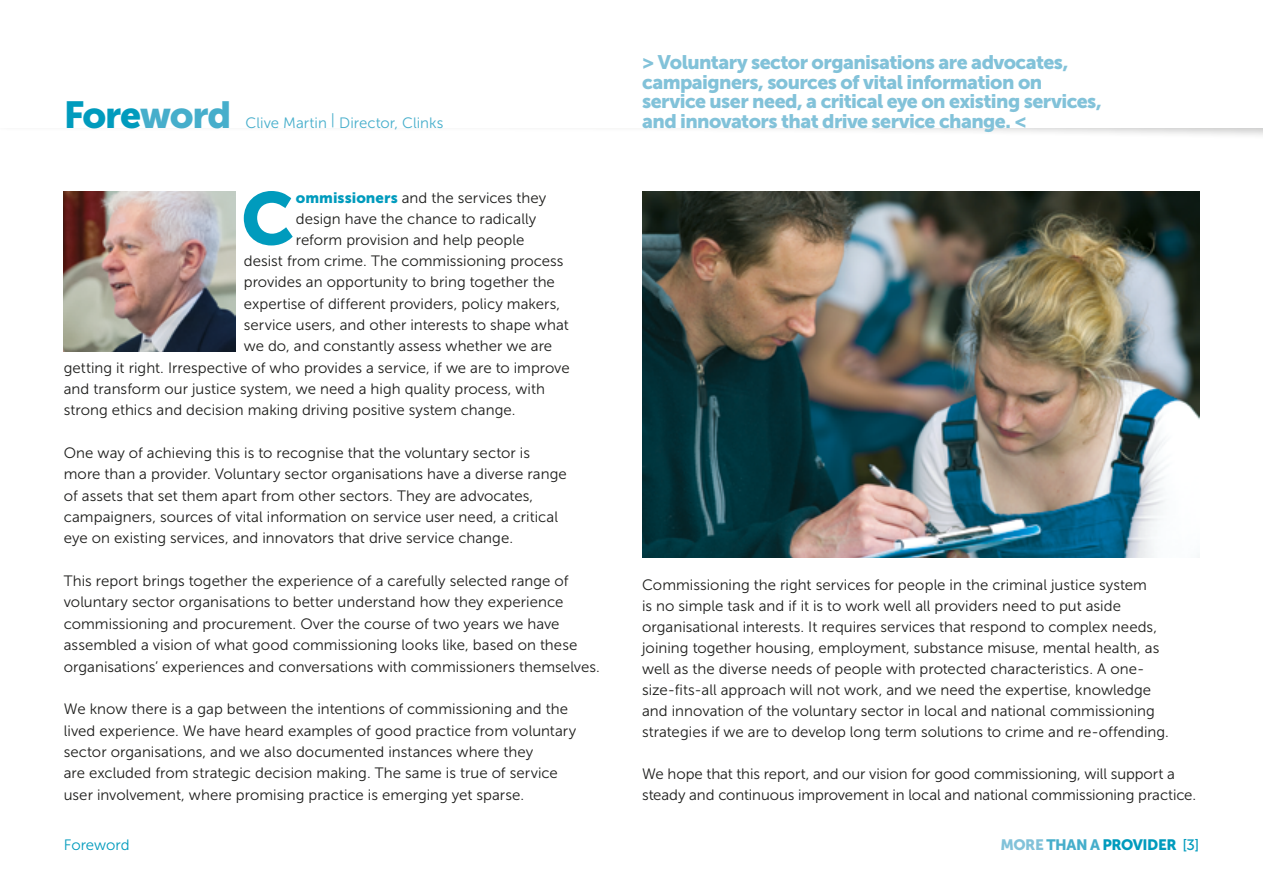
<style>
.page{position:relative;width:1263px;height:893px;background:#fff}
.page>*{position:absolute;margin:0;border:0;box-sizing:border-box;transform-origin:0 0}
.t1{font:73.8px "Museo Sans 900";color:#009bbd}
.t2{font:37.5px "Museo Sans 900";letter-spacing:-.03em;color:#009bbd}
.t3{font:19.5px/19.5px "Museo Sans 900";letter-spacing:-.03em;color:#82c2d9}
.t4{font:15px/21.3px "Museo Sans 300";color:#1d1d1b}
.t5{font:15px "Museo Sans 300";color:#46aecb}
.t6{font:15px "Museo Sans 900";letter-spacing:-.03em;color:#009bbd}
.t7{font:15px "Museo Sans 300";letter-spacing:-.005em;color:#009bbd}
.s1{color:#46aecb}
.s2{font-family:"Museo Sans 900";color:#009bbd}
.s3{color:#82c2d9}
.s4{font-family:"Museo Sans 500"}
</style>
<div class="page">
<div style="left:0;top:0;width:1263px;height:140px;background:#1d1d1b;opacity:.25"></div>
<div style="left:0;top:0;width:1263px;height:128px;background:#fff"></div>
<img style="left:64px;top:191px;width:171px;height:160px">
<img style="left:642px;top:191px;width:557px;height:366px">
<h2 class="t2" style="left:64px;top:93px;width:169px">Fore<span class="s1">word</span></h2>
<p class="t5" style="left:246px;top:114px;width:199px">Clive Martin | Director, Clinks</p>
<h1 class="t1" style="left:241px;top:177px;width:55px">C</h1>
<p class="t4" style="left:296px;top:187px;width:252px"><span class="s2">ommissioners</span> and the services they</p>
<p class="t4" style="left:296px;top:208px;width:242px">design have the chance to radically</p>
<p class="t4" style="left:296px;top:229px;width:230px">reform provision and help people</p>
<p class="t4" style="left:244px;top:250px;width:321px">desist from crime. The commissioning process</p>
<p class="t4" style="left:244px;top:272px;width:313px">provides an opportunity to bring together the</p>
<p class="t4" style="left:244px;top:293px;width:318px">expertise of different providers, policy makers,</p>
<p class="t4" style="left:244px;top:314px;width:326px">service users, and other interests to shape what</p>
<p class="t4" style="left:244px;top:336px;width:310px">we do, and constantly assess whether we are</p>
<p class="t4" style="left:64px;top:357px;width:507px">getting it right. Irrespective of who provides a service, if we are to improve</p>
<p class="t4" style="left:64px;top:378px;width:483px">and transform our justice system, we need a high quality process, with</p>
<p class="t4" style="left:64px;top:400px;width:453px">strong ethics and decision making driving positive system change.</p>
<p class="t4" style="left:64px;top:442px;width:505px">One way of achieving this is to recognise that the voluntary sector is more than a provider. Voluntary sector organisations have a diverse range of assets that set them apart from other sectors. They are advocates, campaigners, sources of vital information on service user need, a critical eye on existing services, and innovators that drive service change.</p>
<p class="t4" style="left:64px;top:570px;width:538px">This report brings together the experience of a carefully selected range of voluntary sector organisations to better understand how they experience commissioning and procurement. Over the course of two years we have assembled a vision of what good commissioning looks like, based on these organisations’ experiences and conversations with commissioners themselves.</p>
<p class="t4" style="left:64px;top:698px;width:514px">We know there is a gap between the intentions of commissioning and the lived experience. We have heard examples of good practice from voluntary sector organisations, and we also documented instances where they<br>are excluded from strategic decision making. The same is true of service user involvement, where promising practice is emerging yet sparse.</p>
<h3 class="t3" style="left:642px;top:52px;width:461px">&gt; Voluntary sector organisations are advocates, campaigners, sources of vital information on service user need, a critical eye on existing services, and innovators that drive service change. &lt;</h3>
<p class="t4" style="left:642px;top:574px;width:528px">Commissioning the right services for people in the criminal justice system<br>is no simple task and if it is to work well all providers need to put aside organisational interests. It requires services that respond to complex needs, joining together housing, employment, substance misuse, mental health, as well as the diverse needs of people with protected characteristics. A one&shy;size-fits-all approach will not work, and we need the expertise, knowledge and innovation of the voluntary sector in local and national commissioning strategies if we are to develop long term solutions to crime and re-offending.</p>
<p class="t4" style="left:642px;top:763px;width:555px">We hope that this report, and our vision for good commissioning, will support a steady and continuous improvement in local and national commissioning practice.</p>
<p class="t7" style="left:64px;top:837px;width:67px">Foreword</p>
<p class="t6" style="left:1000px;top:837px;width:200px"><span class="s3">MORE</span> <span class="s1">THAN A</span> PROVIDER <span class="s4">[3]</span></p>
</div>
